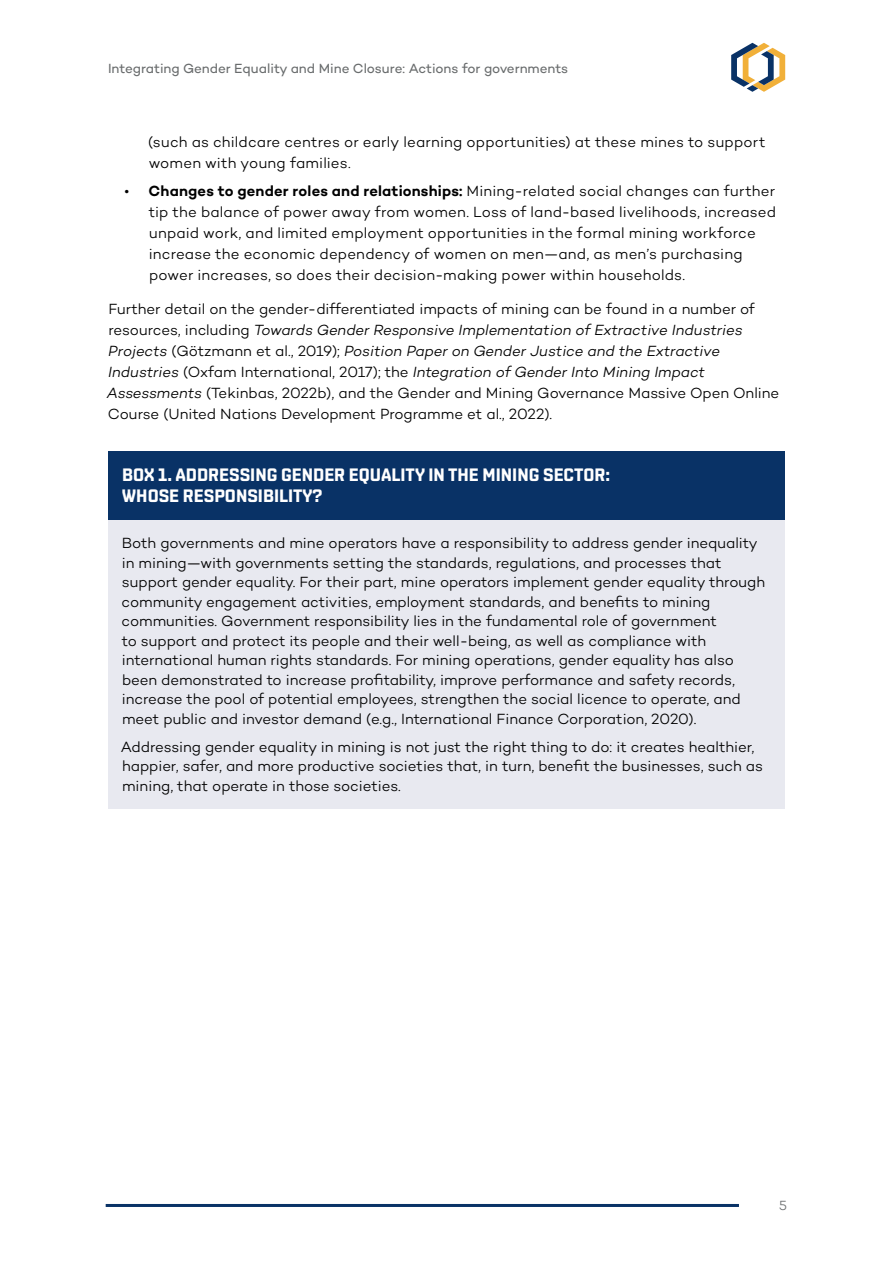
<style>
.page{position:relative;width:893px;height:1263px;background:#fff}
.page>*{position:absolute;margin:0;border:0;box-sizing:border-box;transform-origin:0 0}
.Box_H1{font:700 18px/21px "Shentox";color:#fff}
.Box_Body_Text{font:300 15px/21px "Campton";color:#000}
.Box_Body_Text_last{font:300 15px/19.5px "Campton";letter-spacing:-.005em;color:#000}
.t1{font:13.5px "Campton";letter-spacing:-.005em;color:#696c6d}
.t2{font:300 13.5px "Campton";color:#696c6d}
.s1{font-weight:600}
.s2{font-style:italic}
</style>
<div class="page">
<svg style="left:731px;top:43px;width:54px;height:49px"></svg>
<hr style="left:106px;top:1204px;width:633px;height:3px;background:#093266">
<div style="left:108px;top:451px;width:677px;height:69px;background:#093266"></div>
<div style="left:108px;top:520px;width:677px;height:221px;background:#e8e9f0"></div>
<div style="left:108px;top:724px;width:677px;height:84px;background:#e8e9f0"></div>
<p class="t1" style="left:108px;top:60px;width:462px">Integrating Gender Equality and Mine Closure: Actions for governments</p>
<p class="Box_Body_Text" style="left:148px;top:131px;width:619px">(such as childcare centres or early learning opportunities) at these mines to support women with young families.</p>
<p class="Box_Body_Text" style="left:149px;top:180px;width:629px;text-indent:-24px">• <span class="s1">Changes to gender roles and relationships:</span> Mining-related social changes can further tip the balance of power away from women. Loss of land-based livelihoods, increased unpaid work, and limited employment opportunities in the formal mining workforce increase the economic dependency of women on men—and, as men’s purchasing power increases, so does their decision-making power within households.</p>
<p class="Box_Body_Text" style="left:107px;top:298px;width:674px">Further detail on the gender-differentiated impacts of mining can be found in a number of resources, including <span class="s2">Towards Gender Responsive Implementation of Extractive Industries Projects</span> (Götzmann et al., 2019); <span class="s2">Position Paper on Gender Justice and the Extractive Industries</span> (Oxfam International, 2017); the <span class="s2">Integration of Gender Into Mining Impact Assessments</span> (Tekinbas, 2022b), and the Gender and Mining Governance Massive Open Online Course (United Nations Development Programme et al., 2022).</p>
<p class="Box_H1" style="left:122px;top:464px;width:490px">BOX 1. ADDRESSING GENDER EQUALITY IN THE MINING SECTOR:<br>WHOSE RESPONSIBILITY?</p>
<p class="Box_Body_Text" style="left:122px;top:533px;width:645px;line-height:19.5px">Both governments and mine operators have a responsibility to address gender inequality in mining—with governments setting the standards, regulations, and processes that support gender equality. For their part, mine operators implement gender equality through community engagement activities, employment standards, and benefits to mining communities. Government responsibility lies in the fundamental role of government<br>to support and protect its people and their well-being, as well as compliance with international human rights standards. For mining operations, gender equality has also been demonstrated to increase profitability, improve performance and safety records, increase the pool of potential employees, strengthen the social licence to operate, and meet public and investor demand (e.g., International Finance Corporation, 2020).</p>
<p class="Box_Body_Text_last" style="left:121px;top:737px;width:644px">Addressing gender equality in mining is not just the right thing to do: it creates healthier, happier, safer, and more productive societies that, in turn, benefit the businesses, such as mining, that operate in those societies.</p>
<p class="t2" style="left:779px;top:1197px;width:9px">5</p>
</div>
